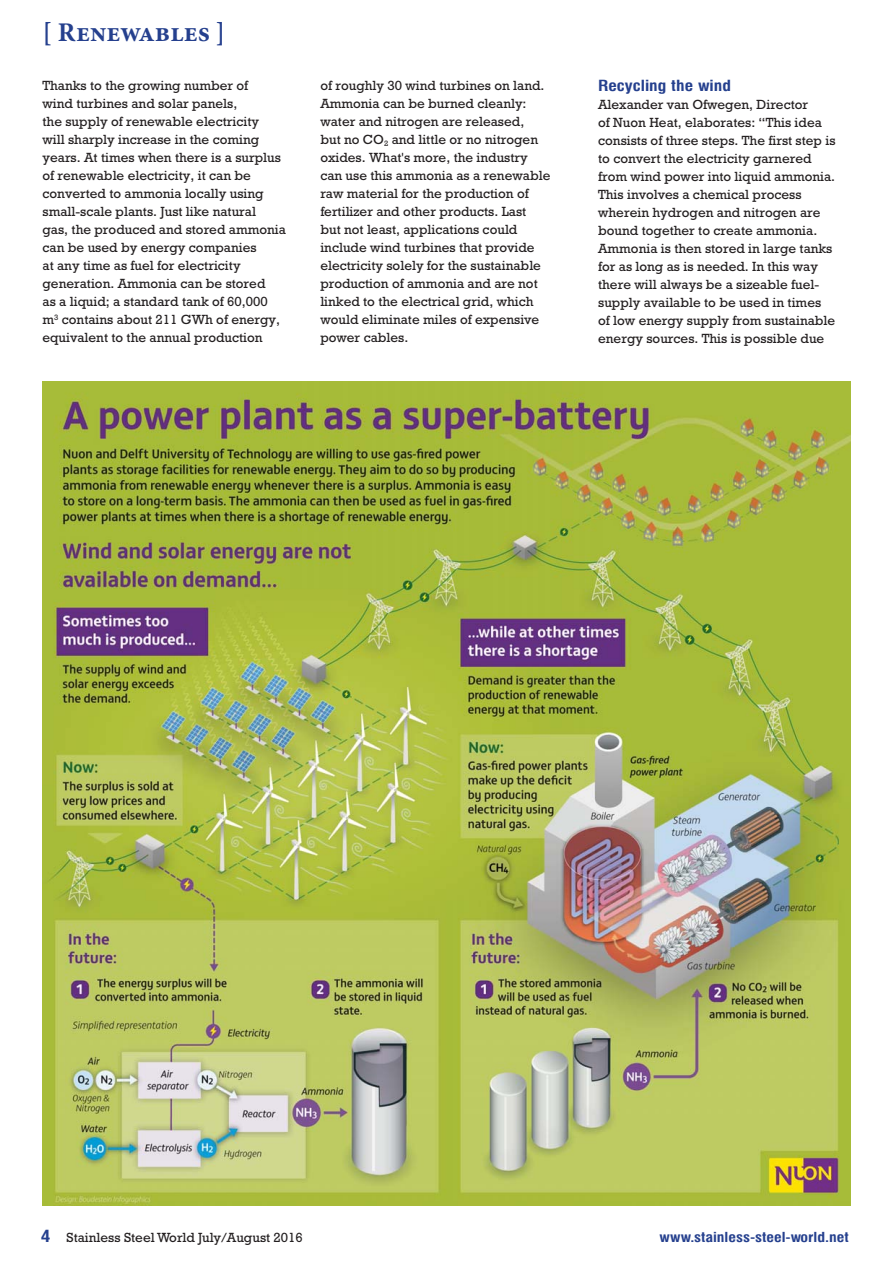
<style>
.page{position:relative;width:893px;height:1263px;background:#fff}
.page>*{position:absolute;margin:0;border:0;box-sizing:border-box;transform-origin:0 0}
.t1{font:700 27px "Minion Pro";color:#25408e}
.t2{font:700 15px "Milford";color:#25408e}
.t3{font:13.5px/18px "Rockwell";color:#231f20}
.t4{font:700 13.5px "Milford";color:#25408e}
.s1{font-family:"Milford";font-weight:700;font-size:16.5px;color:#25408e}
</style>
<div class="page">
<img style="left:43px;top:382px;width:807px;height:824px">
<h1 class="t1" style="left:43px;top:22px;width:184px">[ Renewables ]</h1>
<p class="t3" style="left:43px;top:78px;width:245px">Thanks to the growing number of<br>wind turbines and solar panels,<br>the supply of renewable electricity<br>will sharply increase in the coming years. At times when there is a surplus of renewable electricity, it can be converted to ammonia locally using small-scale plants. Just like natural<br>gas, the produced and stored ammonia can be used by energy companies<br>at any time as fuel for electricity generation. Ammonia can be stored<br>as a liquid; a standard tank of 60,000 m<sup>3</sup> contains about 211 GWh of energy, equivalent to the annual production</p>
<p class="t3" style="left:320px;top:78px;width:232px">of roughly 30 wind turbines on land.<br>Ammonia can be burned cleanly: water and nitrogen are released,<br>but no CO<sub>2</sub> and little or no nitrogen oxides. What's more, the industry can use this ammonia as a renewable raw material for the production of fertilizer and other products. Last<br>but not least, applications could include wind turbines that provide electricity solely for the sustainable production of ammonia and are not linked to the electrical grid, which would eliminate miles of expensive power cables.</p>
<p class="t2" style="left:598px;top:80px;width:134px">Recycling the wind</p>
<p class="t3" style="left:598px;top:97px;width:239px">Alexander van Ofwegen, Director<br>of Nuon Heat, elaborates: “This idea consists of three steps. The first step is to convert the electricity garnered from wind power into liquid ammonia.<br>This involves a chemical process wherein hydrogen and nitrogen are bound together to create ammonia.<br>Ammonia is then stored in large tanks for as long as is needed. In this way there will always be a sizeable fuel&shy;supply available to be used in times of low energy supply from sustainable energy sources. This is possible due</p>
<p class="t3" style="left:41px;top:1230px;width:264px"><span class="s1">4</span> Stainless Steel World July/August 2016</p>
<p class="t4" style="left:659px;top:1231px;width:191px">www.stainless-steel-world.net</p>
</div>
